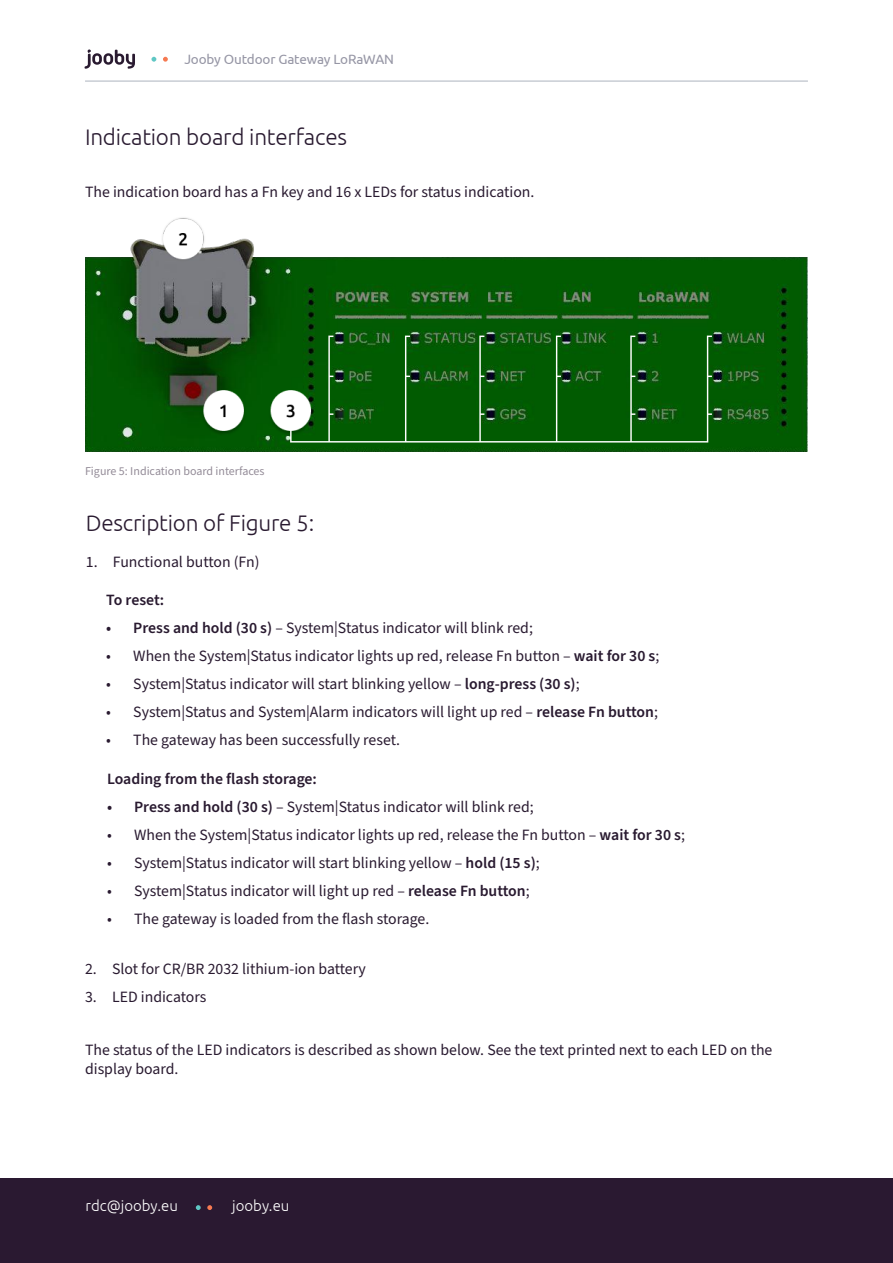
<style>
.page{position:relative;width:893px;height:1263px;background:#fff}
.page>*{position:absolute;margin:0;border:0;box-sizing:border-box;transform-origin:0 0}
.t1{font:300 22.5px "Ubuntu";letter-spacing:-.01em;color:#291a30}
.t2{font:15.75px/19.5px "Source Sans Pro";color:#291a30}
.t3{font:600 15.75px "Source Sans Pro";color:#291a30}
.t4{font:300 15px "Ubuntu";color:#fff}
.t5{font:13.5px "Ubuntu";letter-spacing:-.01em;color:#9696a5}
.t6{font:12px "Source Sans Pro";color:#948c98}
.s1{font-weight:600}
</style>
<div class="page">
<div style="left:0;top:1178px;width:893px;height:85px;background:#2a1931"></div>
<svg style="left:207px;top:1205px;width:5px;height:5px"></svg>
<svg style="left:196px;top:1205px;width:5px;height:5px"></svg>
<svg style="left:85px;top:49px;width:50px;height:20px"></svg>
<svg style="left:163px;top:57px;width:5px;height:5px"></svg>
<svg style="left:151px;top:57px;width:5px;height:5px"></svg>
<hr style="left:85px;top:80px;width:723px;height:2px;background:#c8ccd4">
<img style="left:85px;top:217px;width:723px;height:234px">
<p class="t5" style="left:184px;top:51px;width:211px">Jooby Outdoor Gateway LoRaWAN</p>
<h1 class="t1" style="left:85px;top:123px;width:263px">Indication board interfaces</h1>
<p class="t2" style="left:85px;top:183px;width:451px">The indication board has a Fn key and 16 x LEDs for status indication.</p>
<p class="t6" style="left:85px;top:463px;width:181px">Figure 5: Indication board interfaces</p>
<h1 class="t1" style="left:86px;top:509px;width:230px">Description of Figure 5:</h1>
<p class="t2" style="left:86px;top:552px;width:175px">1. Functional button (Fn)</p>
<p class="t3" style="left:106px;top:589px;width:59px">To reset:</p>
<p class="t2" style="left:106px;top:619px;width:428px"><span class="s1">• Press and hold (30 s)</span> – System|Status indicator will blink red;</p>
<p class="t2" style="left:106px;top:647px;width:554px">• When the System|Status indicator lights up red, release Fn button – <span class="s1">wait for 30 s</span>;</p>
<p class="t2" style="left:106px;top:675px;width:475px">• System|Status indicator will start blinking yellow – <span class="s1">long-press (30 s)</span>;</p>
<p class="t2" style="left:106px;top:703px;width:553px">• System|Status and System|Alarm indicators will light up red – <span class="s1">release Fn button</span>;</p>
<p class="t2" style="left:106px;top:731px;width:295px">• The gateway has been successfully reset.</p>
<p class="t3" style="left:107px;top:768px;width:211px">Loading from the flash storage:</p>
<p class="t2" style="left:107px;top:797px;width:428px"><span class="s1">• Press and hold (30 s)</span> – System|Status indicator will blink red;</p>
<p class="t2" style="left:107px;top:825px;width:579px">• When the System|Status indicator lights up red, release the Fn button – <span class="s1">wait for 30 s</span>;</p>
<p class="t2" style="left:107px;top:853px;width:434px">• System|Status indicator will start blinking yellow – <span class="s1">hold (15 s)</span>;</p>
<p class="t2" style="left:107px;top:881px;width:424px">• System|Status indicator will light up red – <span class="s1">release Fn button</span>;</p>
<p class="t2" style="left:107px;top:909px;width:324px">• The gateway is loaded from the flash storage.</p>
<p class="t2" style="left:85px;top:959px;width:282px">2. Slot for CR/BR 2032 lithium-ion battery</p>
<p class="t2" style="left:85px;top:987px;width:123px">3. LED indicators</p>
<p class="t2" style="left:85px;top:1040px;width:689px">The status of the LED indicators is described as shown below. See the text printed next to each LED on the display board.</p>
<p class="t4" style="left:85px;top:1197px;width:94px">rdc@jooby.eu</p>
<p class="t4" style="left:232px;top:1197px;width:59px">jooby.eu</p>
</div>
